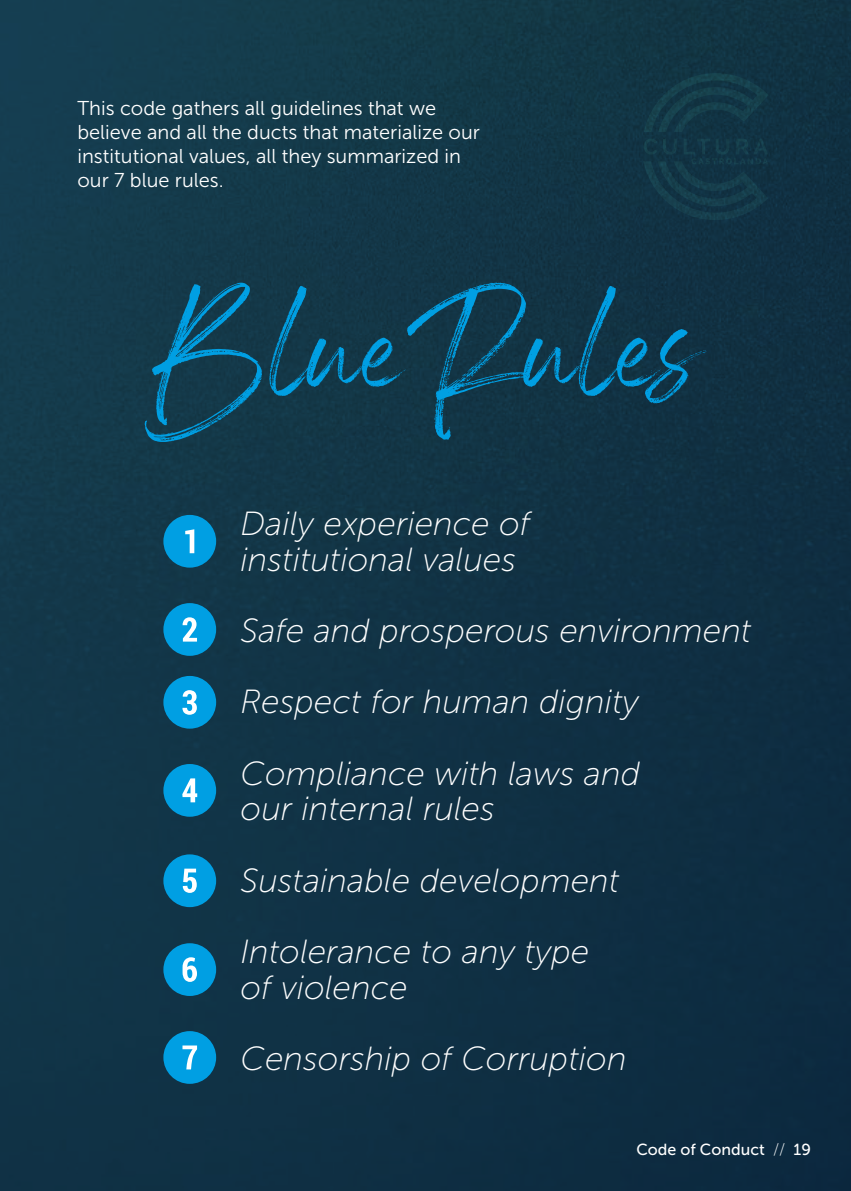
<style>
.page{position:relative;width:851px;height:1191px;background:#fff}
.page>*{position:absolute;margin:0;border:0;box-sizing:border-box;transform-origin:0 0}
.t1{font:italic 33.4px/71.4px "Museo Sans 100";color:#fff}
.t2{font:20px/24px "Museo Sans 300";color:#fff}
.t3{font:16px "Museo Sans 500";color:#fff}
.s1{font-family:"Museo Sans 100"}
</style>
<div class="page">
<img style="left:0;top:0;width:850px;height:1191px">
<div style="left:163px;top:515px;width:53px;height:52px;background:#009fe3;border-radius:50%"></div>
<svg style="left:185px;top:529px;width:9px;height:24px"></svg>
<div style="left:163px;top:603px;width:53px;height:53px;background:#009fe3;border-radius:50%"></div>
<svg style="left:182px;top:617px;width:15px;height:24px"></svg>
<div style="left:163px;top:676px;width:53px;height:52px;background:#009fe3;border-radius:50%"></div>
<svg style="left:182px;top:690px;width:15px;height:24px"></svg>
<div style="left:163px;top:764px;width:53px;height:52px;background:#009fe3;border-radius:50%"></div>
<svg style="left:182px;top:778px;width:15px;height:24px"></svg>
<div style="left:163px;top:854px;width:53px;height:53px;background:#009fe3;border-radius:50%"></div>
<svg style="left:183px;top:868px;width:14px;height:25px"></svg>
<div style="left:163px;top:943px;width:53px;height:53px;background:#009fe3;border-radius:50%"></div>
<svg style="left:182px;top:957px;width:15px;height:25px"></svg>
<div style="left:163px;top:1031px;width:53px;height:52px;background:#009fe3;border-radius:50%"></div>
<svg style="left:182px;top:1045px;width:15px;height:24px"></svg>
<svg style="left:643px;top:139px;width:125px;height:81px;background:#123646"></svg>
<svg style="left:643px;top:73px;width:125px;height:59px;background:#133846"></svg>
<svg style="left:144px;top:283px;width:118px;height:159px;background:#104a63"></svg>
<svg style="left:269px;top:282px;width:437px;height:157px;background:#103f55"></svg>
<p class="t2" style="left:77px;top:96px;width:404px">This code gathers all guidelines that we believe and all the ducts that materialize our institutional values, all they summarized in our 7 blue rules.</p>
<p class="t1" style="left:240px;top:506px;width:291px;line-height:35.6px">Daily experience of institutional values</p>
<p class="t1" style="left:240px;top:595px;width:512px">Safe and prosperous environment<br>Respect for human dignity<br>Compliance with laws and</p>
<p class="t1" style="left:240px;top:773px;width:380px">our internal rules<br>Sustainable development<br>Intolerance to any type</p>
<p class="t1" style="left:240px;top:951px;width:387px">of violence<br>Censorship of Corruption</p>
<p class="t3" style="left:636px;top:1140px;width:176px">Code of Conduct <span class="s1">//</span> 19</p>
</div>
